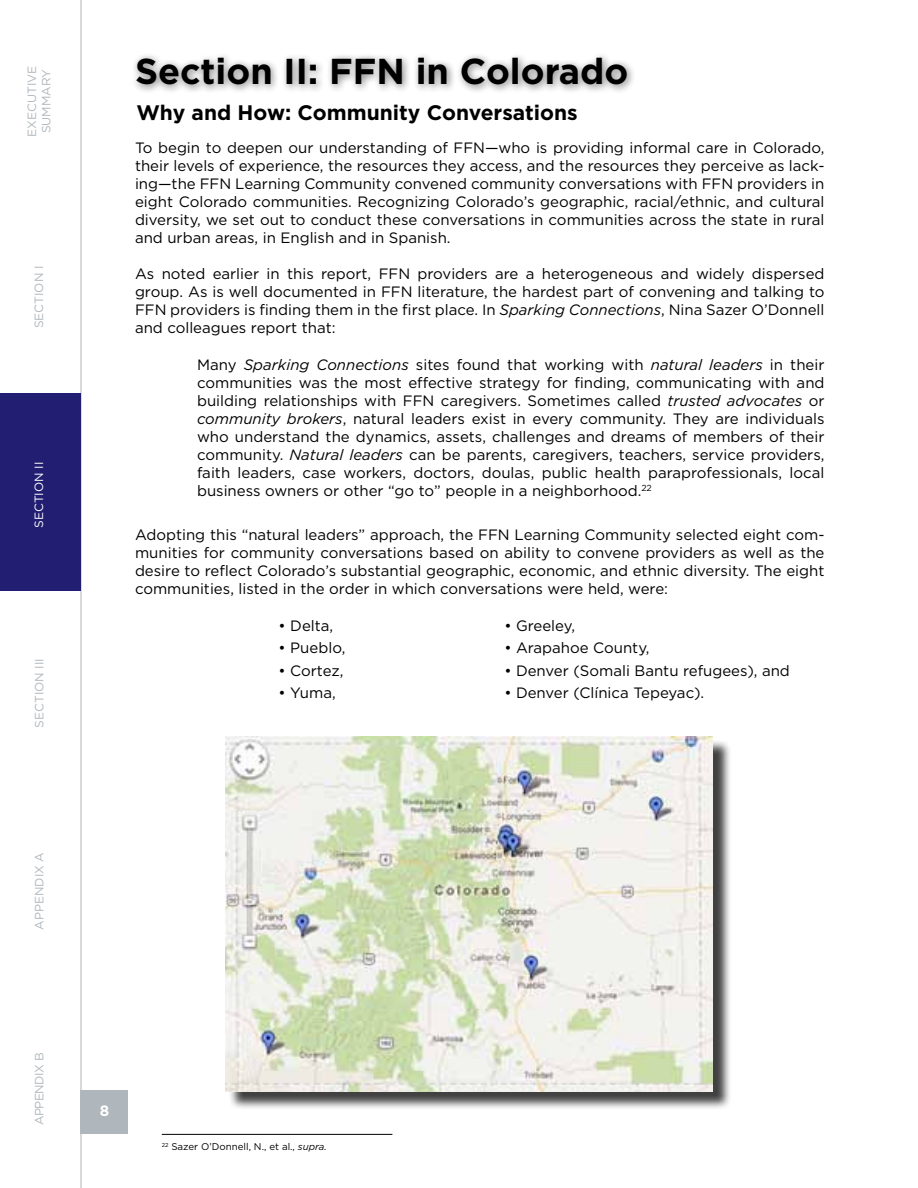
<style>
.page{position:relative;width:918px;height:1188px;background:#fff}
.page>*{position:absolute;margin:0;border:0;box-sizing:border-box;transform-origin:0 0}
.t1{font:700 36px "Gotham";color:#000}
.t2{font:700 21px "Gotham";color:#000}
.t3{font:15px/18px "Gotham";color:#000;text-align:justify}
.t4{font:700 15px "Gotham";color:#fff}
.t5{font:12px/14.4px "Gotham";color:#b0b7bc}
.t6{font:12px "Gotham";color:#fff}
.t7{font:12px "Gotham";letter-spacing:-.04em;color:#b0b7bc}
.t8{font:9.75px "Gotham";color:#000}
.s1{font-style:italic}
</style>
<div class="page">
<hr style="left:81px;top:0;width:1px;height:1188px;background:#b0b7bc">
<div style="left:81px;top:1090px;width:47px;height:44px;background:#b0b7bc"></div>
<hr style="left:162px;top:1134px;width:230px;height:1px;background:#000">
<div style="left:131px;top:51px;width:506px;height:44px;background:#000;opacity:.5"></div>
<div style="left:228px;top:739px;width:503px;height:371px;background:#000;opacity:.75"></div>
<img style="left:225px;top:737px;width:488px;height:354px">
<div style="left:0;top:393px;width:81px;height:198px;background:#221f72"></div>
<p class="t5" style="left:25px;top:137px;width:73px;rotate:-90deg">EXECUTIVE<br>SUMMARY</p>
<p class="t5" style="left:32px;top:328px;width:64px;rotate:-90deg">SECTION I</p>
<p class="t6" style="left:32px;top:528px;width:68px;rotate:-90deg">SECTION II</p>
<p class="t5" style="left:32px;top:728px;width:71px;rotate:-90deg">SECTION III</p>
<h1 class="t1" style="left:135px;top:49px;width:495px">Section II: FFN in Colorado</h1>
<h2 class="t2" style="left:137px;top:100px;width:443px">Why and How: Community Conversations</h2>
<p class="t3" style="left:135px;top:138px;width:691px">To begin to deepen our understanding of FFN—who is providing informal care in Colorado, their levels of experience, the resources they access, and the resources they perceive as lack&shy;ing—the FFN Learning Community convened community conversations with FFN providers in eight Colorado communities. Recognizing Colorado’s geographic, racial/ethnic, and cultural diversity, we set out to conduct these conversations in communities across the state in rural and urban areas, in English and in Spanish.</p>
<p class="t3" style="left:135px;top:264px;width:691px">As noted earlier in this report, FFN providers are a heterogeneous and widely dispersed group. As is well documented in FFN literature, the hardest part of convening and talking to FFN providers is finding them in the first place. In <span class="s1">Sparking Connections</span>, Nina Sazer O’Donnell and colleagues report that:</p>
<p class="t3" style="left:197px;top:356px;width:629px">Many <span class="s1">Sparking Connections</span> sites found that working with <span class="s1">natural leaders</span> in their communities was the most effective strategy for finding, communicating with and building relationships with FFN caregivers. Sometimes called <span class="s1">trusted advocates</span> or <span class="s1">community brokers</span>, natural leaders exist in every community. They are individuals who understand the dynamics, assets, challenges and dreams of members of their community. <span class="s1">Natural leaders</span> can be parents, caregivers, teachers, service providers, faith leaders, case workers, doctors, doulas, public health paraprofessionals, local business owners or other “go to” people in a neighborhood.<sup>22</sup></p>
<p class="t3" style="left:135px;top:525px;width:691px">Adopting this “natural leaders” approach, the FFN Learning Community selected eight com&shy;munities for community conversations based on ability to convene providers as well as the desire to reflect Colorado’s substantial geographic, economic, and ethnic diversity. The eight communities, listed in the order in which conversations were held, were:</p>
<p class="t3" style="left:279px;top:617px;width:56px">• Delta,</p>
<p class="t3" style="left:279px;top:639px;width:68px">• Pueblo,</p>
<p class="t3" style="left:279px;top:662px;width:66px">• Cortez,</p>
<p class="t3" style="left:279px;top:684px;width:59px">• Yuma,</p>
<p class="t3" style="left:504px;top:617px;width:72px">• Greeley,</p>
<p class="t3" style="left:504px;top:639px;width:147px">• Arapahoe County,</p>
<p class="t3" style="left:504px;top:662px;width:287px">• Denver (Somali Bantu refugees), and</p>
<p class="t3" style="left:504px;top:684px;width:201px">• Denver (Clínica Tepeyac).</p>
<p class="t5" style="left:32px;top:930px;width:79px;rotate:-90deg">APPENDIX A</p>
<p class="t7" style="left:32px;top:1125px;width:74px;rotate:-90deg">APPENDIX B</p>
<p class="t4" style="left:100px;top:1102px;width:11px">8</p>
<p class="t8" style="left:162px;top:1140px;width:167px"><sup>22</sup> Sazer O’Donnell, N., et al., <span class="s1">supra.</span></p>
</div>
